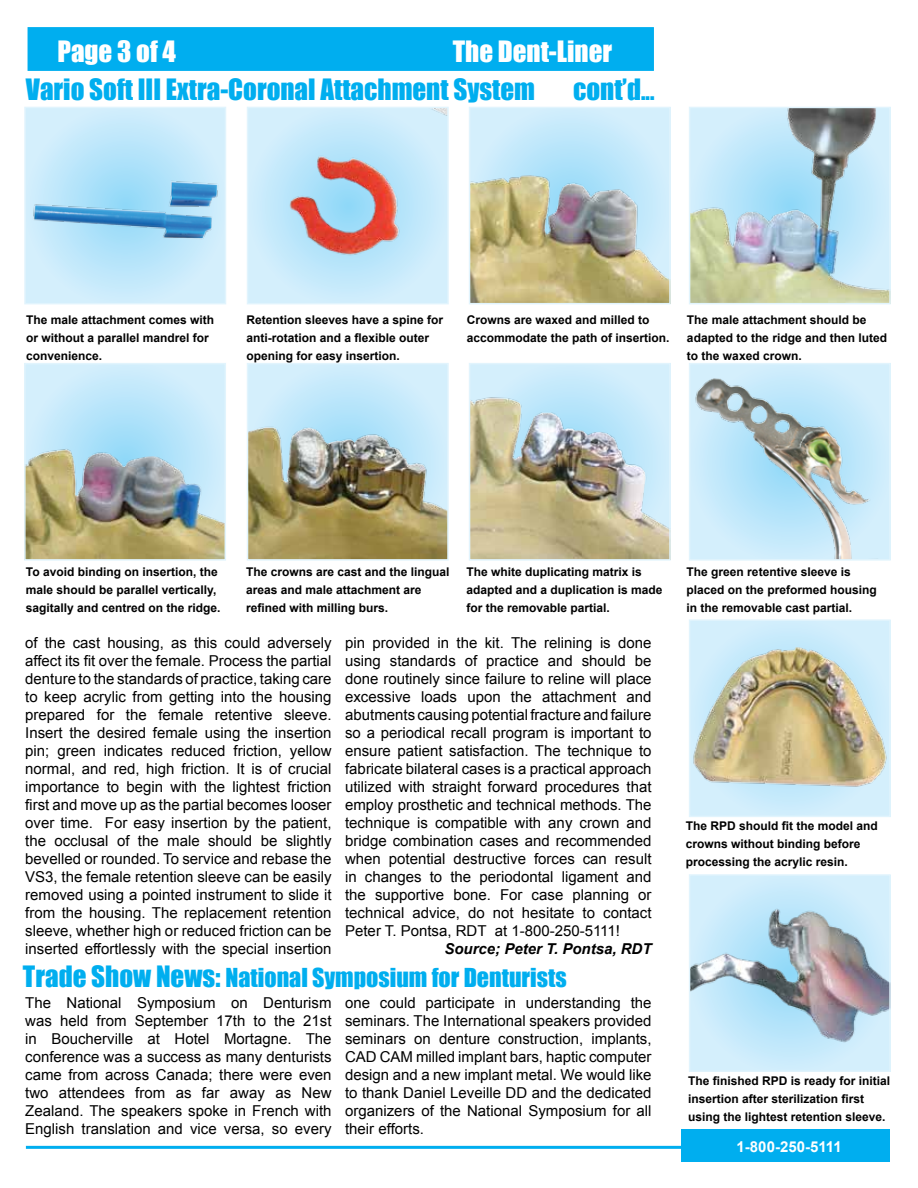
<style>
.page{position:relative;width:918px;height:1188px;background:#fff}
.page>*{position:absolute;margin:0;border:0;box-sizing:border-box;transform-origin:0 0}
.t1{font:27px "Impact";color:#00aeef}
.t2{font:27px "Impact";color:#fff}
.t3{font:24px "Impact";color:#00aeef}
.t4{font:15px/18px "Arial";color:#000;text-align:justify}
.t5{font:italic 700 15px "Arial";color:#000}
.t6{font:700 15px "Arial";color:#fff}
.t7{font:700 12px/18px "Arial";color:#000}
.s1{font-size:24px}
.s2{font-size:27px}
</style>
<div class="page">
<hr style="left:26px;top:1146px;width:659px;height:3px;background:#00aeef">
<div style="left:681px;top:1129px;width:209px;height:32px;background:#00aeef"></div>
<div style="left:28px;top:27px;width:626px;height:44px;background:#00aeef;border:2px solid #00aeef"></div>
<img style="left:692px;top:877px;width:196px;height:192px">
<div style="left:689px;top:874px;width:202px;height:198px;border:2px solid #e1f4fd"></div>
<img style="left:692px;top:622px;width:196px;height:192px">
<div style="left:689px;top:619px;width:202px;height:198px;border:2px solid #e1f4fd"></div>
<img style="left:692px;top:110px;width:196px;height:191px">
<div style="left:689px;top:107px;width:202px;height:197px;border:2px solid #e1f4fd"></div>
<img style="left:27px;top:110px;width:196px;height:191px">
<div style="left:24px;top:107px;width:202px;height:197px;border:2px solid #e1f4fd"></div>
<img style="left:472px;top:110px;width:196px;height:191px">
<div style="left:469px;top:107px;width:202px;height:197px;border:2px solid #e1f4fd"></div>
<img style="left:472px;top:366px;width:196px;height:192px">
<div style="left:469px;top:363px;width:202px;height:198px;border:2px solid #e1f4fd"></div>
<img style="left:692px;top:366px;width:196px;height:192px">
<div style="left:689px;top:363px;width:202px;height:198px;border:2px solid #e1f4fd"></div>
<img style="left:27px;top:366px;width:196px;height:192px">
<div style="left:24px;top:363px;width:202px;height:198px;border:2px solid #e1f4fd"></div>
<img style="left:250px;top:110px;width:196px;height:191px">
<div style="left:247px;top:107px;width:202px;height:197px;border:2px solid #e1f4fd"></div>
<img style="left:250px;top:366px;width:196px;height:192px">
<div style="left:247px;top:363px;width:202px;height:198px;border:2px solid #e1f4fd"></div>
<h1 class="t2" style="left:57px;top:30px;width:120px">Page 3 of 4</h1>
<h1 class="t2" style="left:453px;top:30px;width:161px">The Dent-Liner</h1>
<h1 class="t1" style="left:26px;top:68px;width:511px">Vario Soft III Extra-Coronal Attachment System</h1>
<h1 class="t1" style="left:573px;top:68px;width:83px">cont’d<span class="s1">...</span></h1>
<p class="t7" style="left:26px;top:311px;width:190px">The male attachment comes with or without a parallel mandrel for convenience.</p>
<p class="t7" style="left:246px;top:311px;width:198px">Retention sleeves have a spine for anti-rotation and a flexible outer opening for easy insertion.</p>
<p class="t7" style="left:467px;top:311px;width:204px">Crowns are waxed and milled to accommodate the path of insertion.</p>
<p class="t7" style="left:687px;top:311px;width:202px">The male attachment should be adapted to the ridge and then luted to the waxed crown.</p>
<p class="t7" style="left:26px;top:563px;width:196px">To avoid binding on insertion, the male should be parallel vertically, sagitally and centred on the ridge.</p>
<p class="t7" style="left:246px;top:563px;width:205px">The crowns are cast and the lingual areas and male attachment are refined with milling burs.</p>
<p class="t7" style="left:466px;top:563px;width:198px">The white duplicating matrix is adapted and a duplication is made for the removable partial.</p>
<p class="t7" style="left:687px;top:563px;width:192px">The green retentive sleeve is placed on the preformed housing in the removable cast partial.</p>
<p class="t4" style="left:25px;top:634px;width:308px">of the cast housing, as this could adversely affect its fit over the female. Process the partial denture to the standards of practice, taking care to keep acrylic from getting into the housing prepared for the female retentive sleeve.<br>Insert the desired female using the insertion pin; green indicates reduced friction, yellow normal, and red, high friction. It is of crucial importance to begin with the lightest friction first and move up as the partial becomes looser over time. For easy insertion by the patient, the occlusal of the male should be slightly bevelled or rounded. To service and rebase the VS3, the female retention sleeve can be easily removed using a pointed instrument to slide it from the housing. The replacement retention sleeve, whether high or reduced friction can be inserted effortlessly with the special insertion</p>
<p class="t4" style="left:345px;top:634px;width:308px">pin provided in the kit. The relining is done using standards of practice and should be done routinely since failure to reline will place excessive loads upon the attachment and abutments causing potential fracture and failure so a periodical recall program is important to ensure patient satisfaction. The technique to fabricate bilateral cases is a practical approach utilized with straight forward procedures that employ prosthetic and technical methods. The technique is compatible with any crown and bridge combination cases and recommended when potential destructive forces can result in changes to the periodontal ligament and the supportive bone. For case planning or technical advice, do not hesitate to contact Peter T. Pontsa, RDT at 1-800-250-5111!</p>
<p class="t7" style="left:686px;top:818px;width:194px">The RPD should fit the model and crowns without binding before processing the acrylic resin.</p>
<p class="t5" style="left:444px;top:939px;width:209px">Source; Peter T. Pontsa, RDT</p>
<h2 class="t3" style="left:23px;top:959px;width:545px"><span class="s2">Trade Show News:</span> National Symposium for Denturists</h2>
<p class="t4" style="left:25px;top:994px;width:308px">The National Symposium on Denturism was held from September 17th to the 21st in Boucherville at Hotel Mortagne. The conference was a success as many denturists came from across Canada; there were even two attendees from as far away as New Zealand. The speakers spoke in French with English translation and vice versa, so every</p>
<p class="t4" style="left:345px;top:994px;width:308px">one could participate in understanding the seminars. The International speakers provided seminars on denture construction, implants, CAD CAM milled implant bars, haptic computer design and a new implant metal. We would like to thank Daniel Leveille DD and the dedicated organizers of the National Symposium for all their efforts.</p>
<p class="t7" style="left:688px;top:1072px;width:204px">The finished RPD is ready for initial insertion after sterilization first using the lightest retention sleeve.</p>
<p class="t6" style="left:737px;top:1137px;width:107px">1-800-250-5111</p>
</div>
